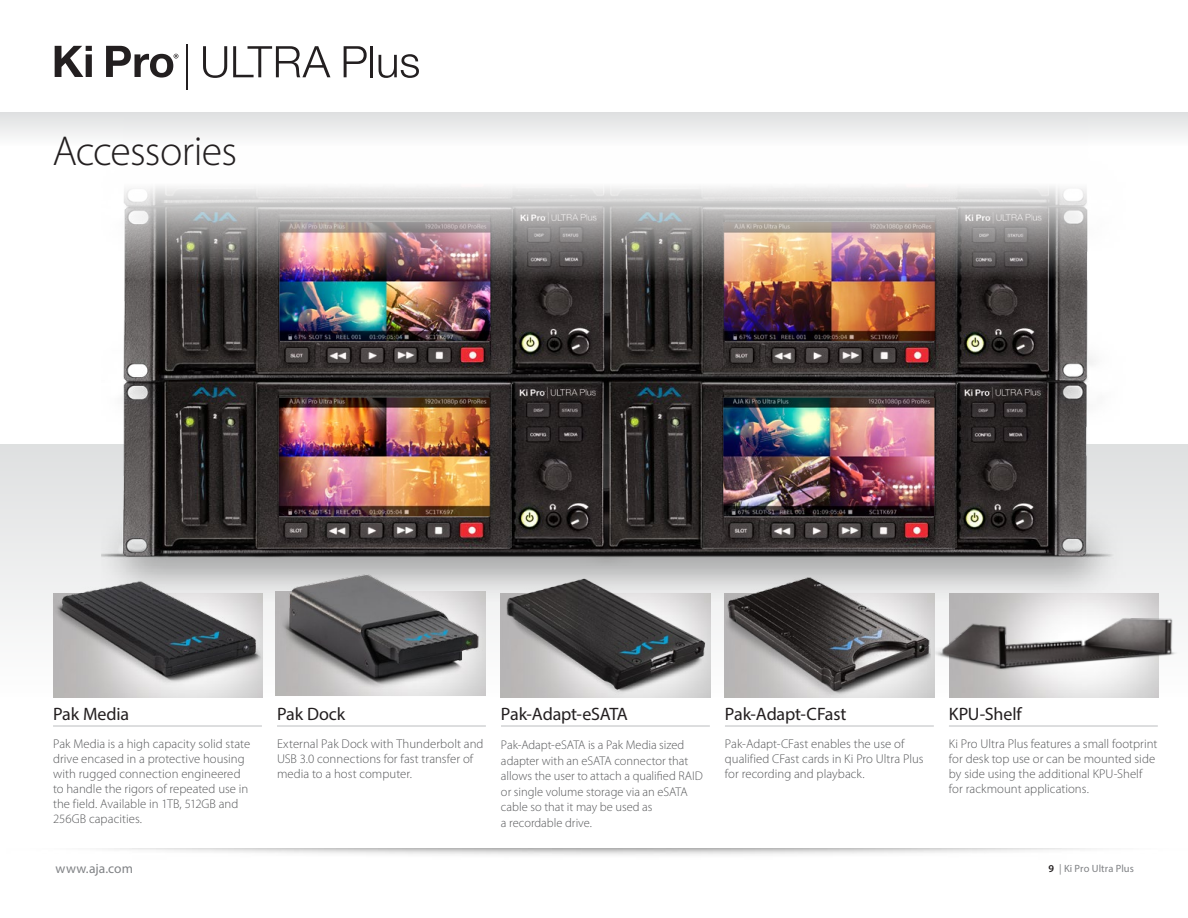
<style>
.page{position:relative;width:1188px;height:918px;background:#fff}
.page>*{position:absolute;margin:0;border:0;box-sizing:border-box;transform-origin:0 0}
.t1{font:300 42px "Myriad Pro";letter-spacing:-.015em;color:#231f20}
.t2{font:18px "Myriad Pro";letter-spacing:-.01em;color:#231f20}
.t3{font:13.5px "Myriad Pro";letter-spacing:.005em;color:#808285}
.t4{font:300 12.75px/15px "Myriad Pro";letter-spacing:.005em;color:#58595b}
.t5{font:300 12.6px/15.6px "Myriad Pro";letter-spacing:-.005em;color:#58595b}
.t6{font:10.5px "Myriad Pro";letter-spacing:.01em;color:#808285}
.s1{font-weight:600;color:#231f20}
</style>
<div class="page">
<svg style="left:55px;top:46px;width:37px;height:31px"></svg>
<hr style="left:187px;top:44px;width:1px;height:46px;background:#231f20">
<svg style="left:106px;top:46px;width:72px;height:32px"></svg>
<svg style="left:203px;top:46px;width:24px;height:32px"></svg>
<svg style="left:233px;top:46px;width:97px;height:31px"></svg>
<svg style="left:344px;top:46px;width:23px;height:31px"></svg>
<hr style="left:371px;top:46px;width:2px;height:31px;background:#231f20">
<svg style="left:379px;top:54px;width:40px;height:24px"></svg>
<div style="left:0;top:444px;width:1188px;height:253px;background:linear-gradient(to bottom,#dfe0e1,#fcfcfc)"></div>
<img style="left:270px;top:653px;width:202px;height:44px">
<img style="left:950px;top:593px;width:209px;height:104px">
<img style="left:54px;top:694px;width:208px;height:3px">
<img style="left:47px;top:570px;width:221px;height:124px">
<img style="left:935px;top:615px;width:253px;height:61px">
<img style="left:472px;top:653px;width:250px;height:45px">
<img style="left:722px;top:653px;width:209px;height:45px">
<img style="left:89px;top:186px;width:1033px;height:467px">
<div style="left:0;top:112px;width:1188px;height:34px;background:linear-gradient(to right,#eeeeef,#edeeef)"></div>
<hr style="left:53px;top:726px;width:209px;height:1px;background:#bcbec0">
<hr style="left:277px;top:726px;width:209px;height:1px;background:#bcbec0">
<hr style="left:501px;top:726px;width:209px;height:1px;background:#bcbec0">
<hr style="left:725px;top:726px;width:209px;height:1px;background:#bcbec0">
<hr style="left:949px;top:726px;width:209px;height:1px;background:#bcbec0">
<h1 class="t1" style="left:52px;top:128px;width:186px">Accessories</h1>
<h2 class="t2" style="left:53px;top:703px;width:78px">Pak Media</h2>
<p class="t4" style="left:53px;top:737px;width:199px">Pak Media is a high capacity solid state drive encased in a protective housing with rugged connection engineered to handle the rigors of repeated use in the field. Available in 1TB, 512GB and 256GB capacities.</p>
<h2 class="t2" style="left:277px;top:703px;width:70px">Pak Dock</h2>
<p class="t4" style="left:277px;top:737px;width:208px">External Pak Dock with Thunderbolt and<br>USB 3.0 connections for fast transfer of media to a host computer.</p>
<h2 class="t2" style="left:501px;top:703px;width:128px">Pak-Adapt-eSATA</h2>
<p class="t5" style="left:501px;top:737px;width:203px">Pak-Adapt-eSATA is a Pak Media sized adapter with an eSATA connector that allows the user to attach a qualified RAID or single volume storage via an eSATA cable so that it may be used as<br>a recordable drive.</p>
<h2 class="t2" style="left:725px;top:703px;width:123px">Pak-Adapt-CFast</h2>
<p class="t4" style="left:725px;top:737px;width:200px">Pak-Adapt-CFast enables the use of qualified CFast cards in Ki Pro Ultra Plus for recording and playback.</p>
<h2 class="t2" style="left:949px;top:703px;width:74px">KPU-Shelf</h2>
<p class="t4" style="left:949px;top:737px;width:210px">Ki Pro Ultra Plus features a small footprint for desk top use or can be mounted side by side using the additional KPU-Shelf for rackmount applications.</p>
<p class="t3" style="left:56px;top:860px;width:79px">www.aja.com</p>
<p class="t6" style="left:1048px;top:862px;width:87px"><span class="s1">9</span> | Ki Pro Ultra Plus</p>
</div>
